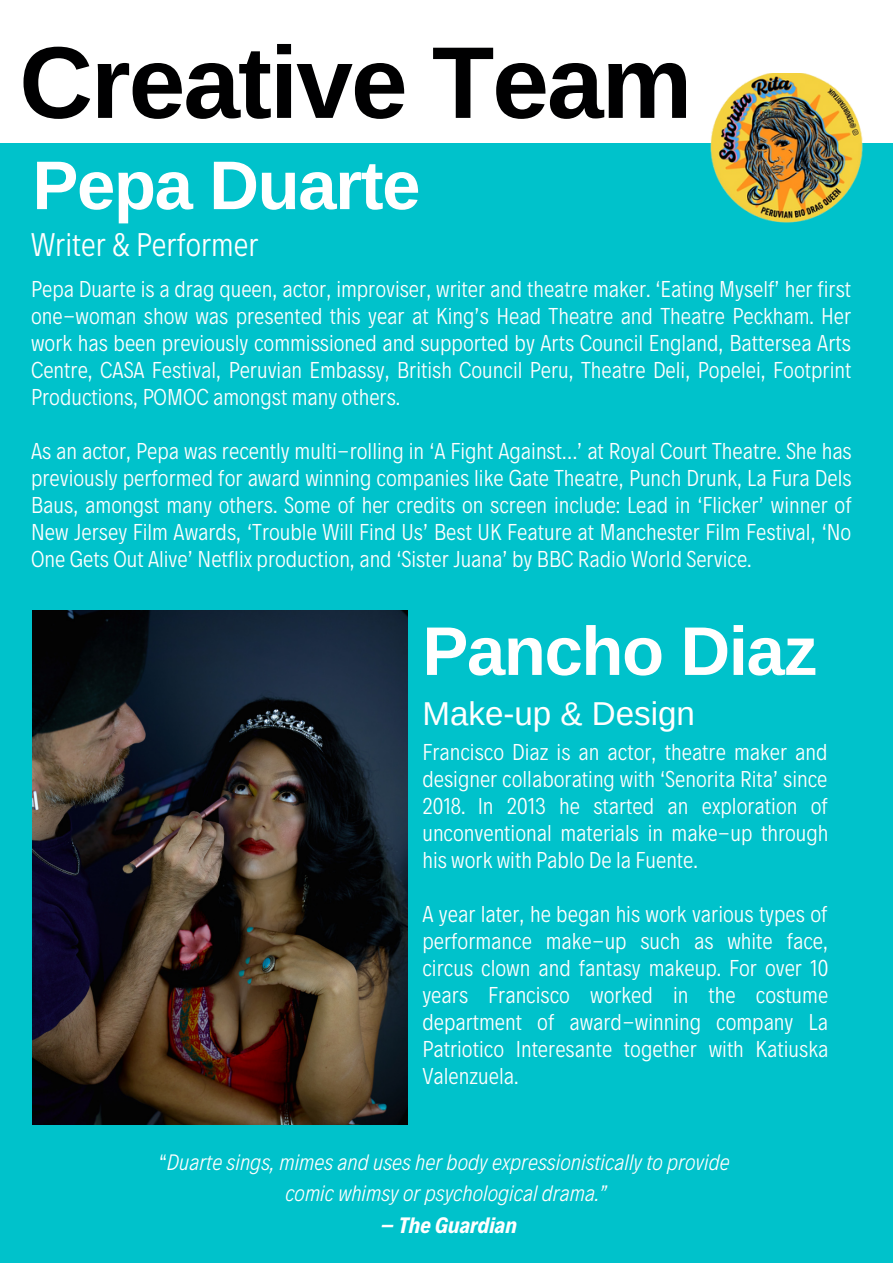
<style>
.page{position:relative;width:893px;height:1264px;background:#fff}
.page>*{position:absolute;margin:0;border:0;box-sizing:border-box;transform-origin:0 0}
.t1{font:700 102px "Arimo";letter-spacing:-.02em;color:#000001}
.t2{font:700 68.85px "Arimo";letter-spacing:-.02em;color:#fff}
.t3{font:300 33.15px "Decalotype";color:#fff}
.t4{font:33.15px "Arimo";color:#fff}
.t5{font:300 23.25px/27px "Decalotype";color:#fff;text-align:justify}
.t6{font:italic 300 22.5px/31.5px "Decalotype";color:#fff;text-align:center}
.t7{font:italic 700 22.5px "Decalotype";color:#fff}
.s1{font-style:normal}
</style>
<div class="page">
<div style="left:0;top:143px;width:892px;height:1119px;background:#00c2cb"></div>
<img style="left:32px;top:610px;width:375px;height:514px">
<img style="left:710px;top:73px;width:153px;height:150px">
<h1 class="t1" style="left:19px;top:26px;width:674px">Creative Team</h1>
<h2 class="t2" style="left:32px;top:147px;width:389px">Pepa Duarte</h2>
<h3 class="t3" style="left:31px;top:223px;width:229px">Writer &amp; Performer</h3>
<p class="t5" style="left:31px;top:274px;width:821px">Pepa Duarte is a drag queen, actor, improviser, writer and theatre maker. ‘Eating Myself’ her first one-woman show was presented this year at King’s Head Theatre and Theatre Peckham. Her work has been previously commissioned and supported by Arts Council England, Battersea Arts Centre, CASA Festival, Peruvian Embassy, British Council Peru, Theatre Deli, Popelei, Footprint Productions, POMOC amongst many others.</p>
<p class="t5" style="left:31px;top:436px;width:822px">As an actor, Pepa was recently multi-rolling in ‘A Fight Against…’ at Royal Court Theatre. She has previously performed for award winning companies like Gate Theatre, Punch Drunk, La Fura Dels Baus, amongst many others. Some of her credits on screen include: Lead in ‘Flicker’ winner of New Jersey Film Awards, ‘Trouble Will Find Us’ Best UK Feature at Manchester Film Festival, ‘No One Gets Out Alive’ Netflix production, and ‘Sister Juana’ by BBC Radio World Service.</p>
<h2 class="t2" style="left:422px;top:612px;width:397px">Pancho Diaz</h2>
<h3 class="t4" style="left:422px;top:695px;width:274px">Make-up &amp; Design</h3>
<p class="t5" style="left:422px;top:737px;width:407px">Francisco Diaz is an actor, theatre maker and designer collaborating with ‘Senorita Rita’ since 2018. In 2013 he started an exploration of unconventional materials in make-up through his work with Pablo De la Fuente.</p>
<p class="t5" style="left:422px;top:899px;width:407px">A year later, he began his work various types of performance make-up such as white face, circus clown and fantasy makeup. For over 10 years Francisco worked in the costume department of award-winning company La Patriotico Interesante together with Katiuska Valenzuela.</p>
<p class="t6" style="left:159px;top:1144px;width:572px"><span class="s1">“</span>Duarte sings, mimes and uses her body expressionistically to provide comic whimsy or psychological drama.”</p>
<p class="t7" style="left:380px;top:1209px;width:138px">– The Guardian</p>
</div>
